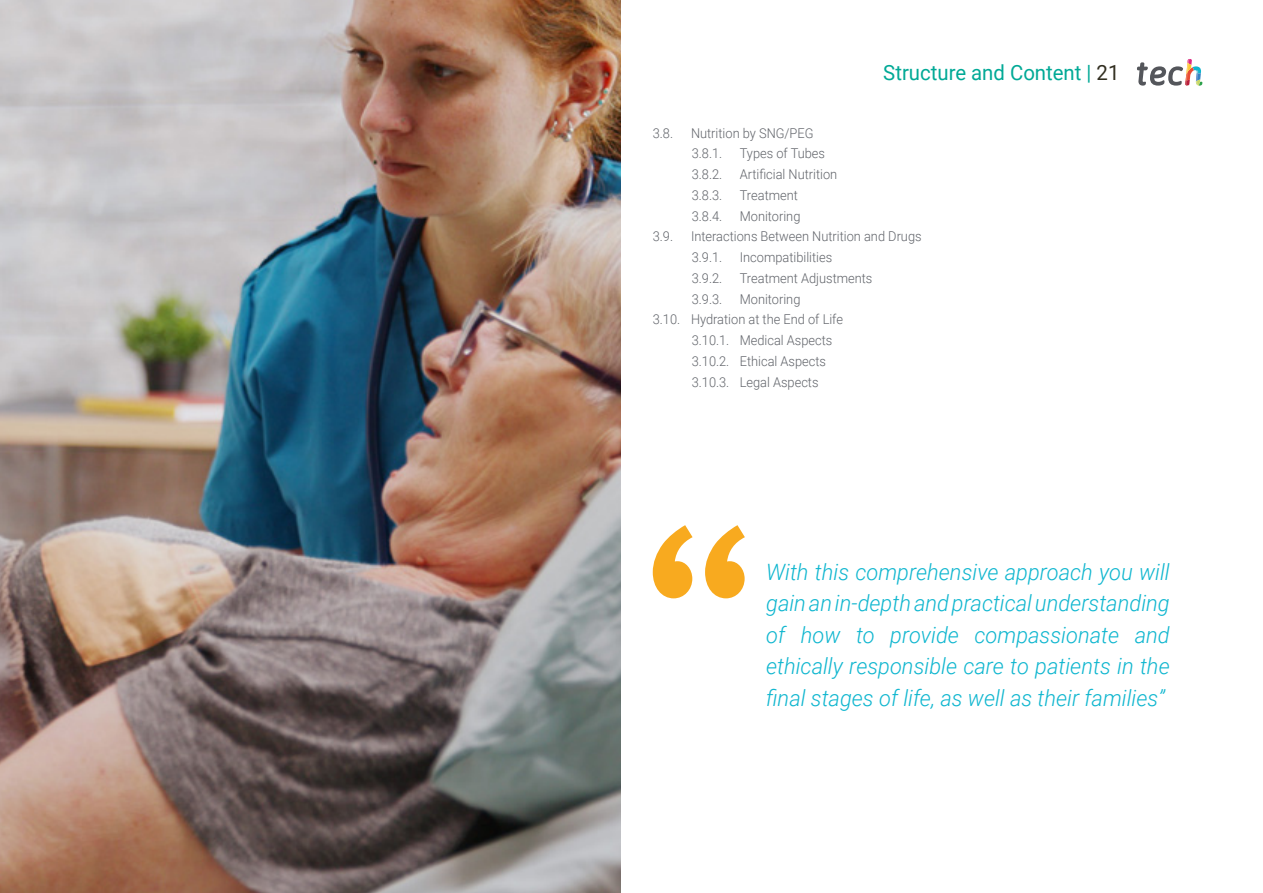
<style>
.page{position:relative;width:1263px;height:893px;background:#fff}
.page>*{position:absolute;margin:0;border:0;box-sizing:border-box;transform-origin:0 0}
.t1{font:italic 300 22.5px/31.5px "Roboto";color:#0fb6cf;text-align:justify}
.t2{font:21px "Roboto";color:#00a996}
.t3{font:300 13.5px/20.7px "Roboto";color:#61646a;scale:.95 1}
.s1{color:#312e20}
</style>
<div class="page">
<img style="left:0;top:0;width:621px;height:893px">
<svg style="left:653px;top:525px;width:92px;height:73px"></svg>
<svg style="left:1137px;top:59px;width:65px;height:27px"></svg>
<p class="t3" style="left:653px;top:122px;width:23px">3.8.</p>
<p class="t3" style="left:691px;top:122px;width:131px">Nutrition by SNG/PEG<br>3.8.1.</p>
<p class="t3" style="left:740px;top:143px;width:91px">Types of Tubes</p>
<p class="t3" style="left:692px;top:164px;width:34px">3.8.2.</p>
<p class="t3" style="left:740px;top:164px;width:104px">Artificial Nutrition</p>
<p class="t3" style="left:692px;top:184px;width:34px">3.8.3.</p>
<p class="t3" style="left:740px;top:184px;width:63px">Treatment</p>
<p class="t3" style="left:692px;top:205px;width:34px">3.8.4.</p>
<p class="t3" style="left:740px;top:205px;width:65px">Monitoring</p>
<h2 class="t2" style="left:883px;top:57px;width:238px">Structure and Content | <span class="s1">21</span></h2>
<p class="t3" style="left:653px;top:226px;width:23px">3.9.</p>
<p class="t3" style="left:691px;top:226px;width:244px">Interactions Between Nutrition and Drugs<br>3.9.1.</p>
<p class="t3" style="left:740px;top:247px;width:99px">Incompatibilities</p>
<p class="t3" style="left:692px;top:267px;width:34px">3.9.2.</p>
<p class="t3" style="left:740px;top:267px;width:141px">Treatment Adjustments</p>
<p class="t3" style="left:692px;top:288px;width:34px">3.9.3.</p>
<p class="t3" style="left:740px;top:288px;width:65px">Monitoring</p>
<p class="t3" style="left:653px;top:309px;width:202px">3.10. Hydration at the End of Life</p>
<p class="t3" style="left:692px;top:330px;width:150px">3.10.1. Medical Aspects</p>
<p class="t3" style="left:692px;top:350px;width:143px">3.10.2. Ethical Aspects</p>
<p class="t3" style="left:692px;top:371px;width:135px">3.10.3. Legal Aspects</p>
<h1 class="t1" style="left:766px;top:555px;width:405px">With this comprehensive approach you will gain an in-depth and practical understanding of how to provide compassionate and ethically responsible care to patients in the final stages of life, as well as their families”</h1>
</div>
